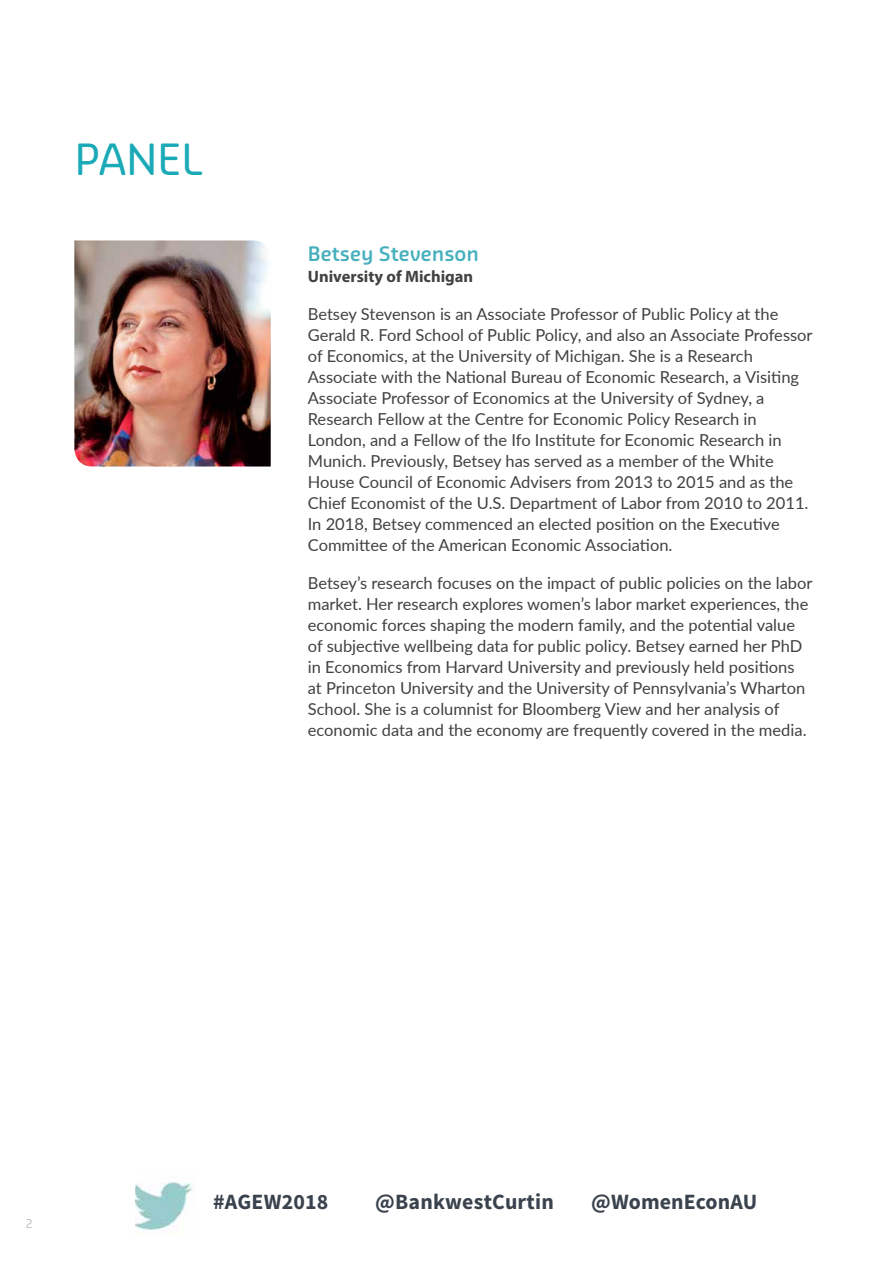
<style>
.page{position:relative;width:893px;height:1263px;background:#fff}
.page>*{position:absolute;margin:0;border:0;box-sizing:border-box;transform-origin:0 0}
.t1{font:42px "Sansa Soft Pro";letter-spacing:-.01em;color:#1aaab7}
.t2{font:700 21.75px "Source Sans Pro";letter-spacing:.01em;color:#3a434d}
.t3{font:600 19.5px "Sansa Soft Pro";color:#46b0bd}
.t4{font:16.5px/21px "Lato";color:#414042}
.t5{font:700 16.5px "Myriad Pro";color:#414042}
.t6{font:12px "Sansa Soft Pro";color:#c2c4c6}
</style>
<div class="page">
<img style="left:136px;top:1182px;width:58px;height:49px">
<img style="left:74px;top:240px;width:197px;height:226px">
<h1 class="t1" style="left:74px;top:132px;width:130px">PANEL</h1>
<p class="t3" style="left:308px;top:241px;width:173px">Betsey Stevenson</p>
<p class="t5" style="left:308px;top:266px;width:167px">University of Michigan</p>
<p class="t4" style="left:308px;top:303px;width:506px">Betsey Stevenson is an Associate Professor of Public Policy at the Gerald R. Ford School of Public Policy, and also an Associate Professor of Economics, at the University of Michigan. She is a Research Associate with the National Bureau of Economic Research, a Visiting Associate Professor of Economics at the University of Sydney, a Research Fellow at the Centre for Economic Policy Research in London, and a Fellow of the Ifo Institute for Economic Research in Munich. Previously, Betsey has served as a member of the White House Council of Economic Advisers from 2013 to 2015 and as the Chief Economist of the U.S. Department of Labor from 2010 to 2011.<br>In 2018, Betsey commenced an elected position on the Executive Committee of the American Economic Association.</p>
<p class="t4" style="left:308px;top:572px;width:506px">Betsey’s research focuses on the impact of public policies on the labor market. Her research explores women’s labor market experiences, the economic forces shaping the modern family, and the potential value of subjective wellbeing data for public policy. Betsey earned her PhD in Economics from Harvard University and previously held positions at Princeton University and the University of Pennsylvania’s Wharton School. She is a columnist for Bloomberg View and her analysis of economic data and the economy are frequently covered in the media.</p>
<p class="t6" style="left:26px;top:1216px;width:9px">2</p>
<h2 class="t2" style="left:213px;top:1188px;width:117px">#AGEW2018</h2>
<h2 class="t2" style="left:375px;top:1188px;width:180px">@BankwestCurtin</h2>
<h2 class="t2" style="left:591px;top:1188px;width:168px">@WomenEconAU</h2>
</div>
